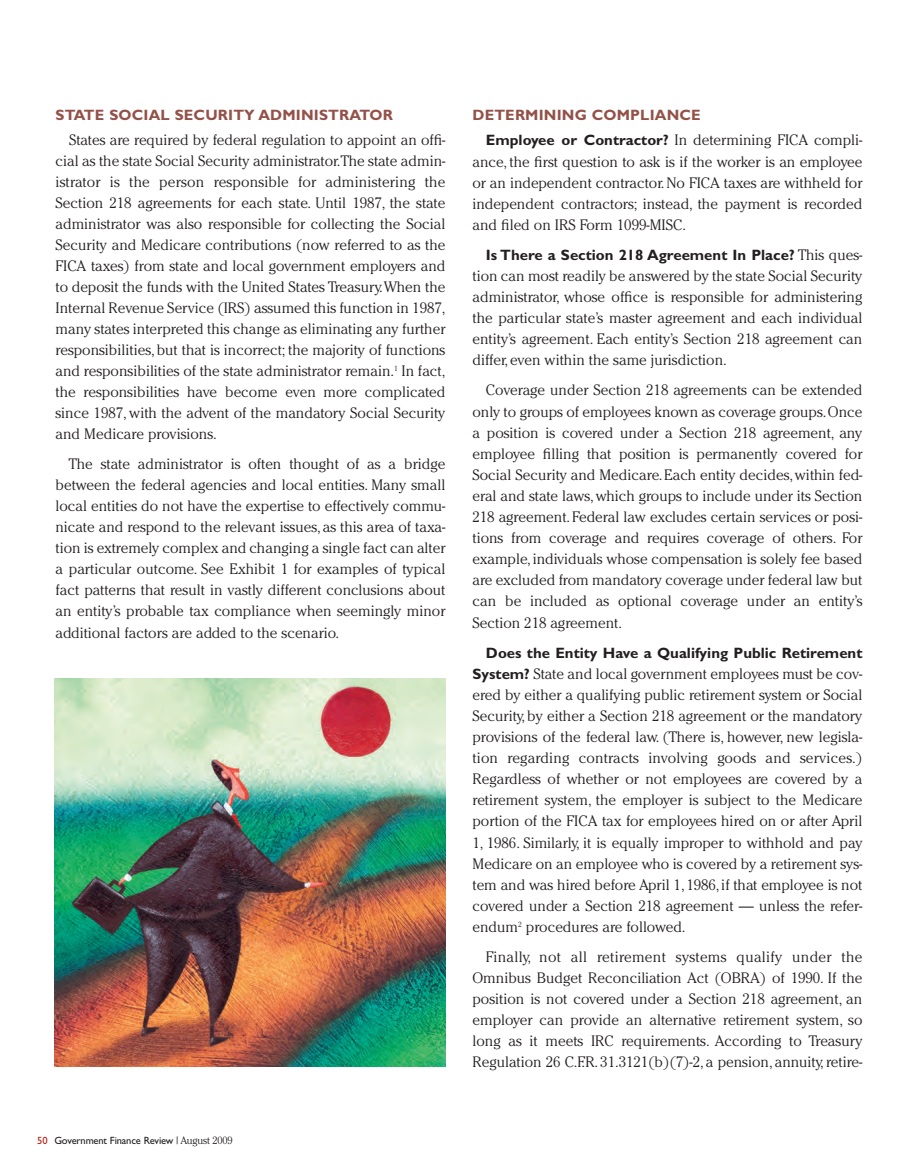
<style>
.page{position:relative;width:918px;height:1175px;background:#fff}
.page>*{position:absolute;margin:0;border:0;box-sizing:border-box;transform-origin:0 0}
.t1{font:300 15px/21.1px "Cheltenham";color:#231f20;text-align:justify}
.t2{font:700 15px "Gill Sans";color:#231f20}
.t3{font:700 15px "Gill Sans";letter-spacing:.01em;color:#935148}
.t4{font:10.5px "Gill Sans";letter-spacing:-.015em;color:#231f20}
.s1{color:#b41d15}
.s2{font-family:"Cheltenham";font-weight:300}
.s3{font-family:"Gill Sans";font-weight:700}
</style>
<div class="page">
<img style="left:54px;top:678px;width:392px;height:388px">
<p class="t3" style="left:56px;top:109px;width:339px">STATE SOCIAL SECURITY ADMINISTRATOR</p>
<p class="t1" style="left:55px;top:131px;width:392px;text-indent:14px">States are required by federal regulation to appoint an offi&shy;cial as the state Social Security administrator.The state admin&shy;istrator is the person responsible for administering the Section 218 agreements for each state. Until 1987, the state administrator was also responsible for collecting the Social Security and Medicare contributions (now referred to as the FICA taxes) from state and local government employers and to deposit the funds with the United States Treasury.When the Internal Revenue Service (IRS) assumed this function in 1987, many states interpreted this change as eliminating any further responsibilities, but that is incorrect; the majority of functions and responsibilities of the state administrator remain.<sup>1</sup> In fact, the responsibilities have become even more complicated since 1987, with the advent of the mandatory Social Security and Medicare provisions.</p>
<p class="t1" style="left:55px;top:455px;width:392px;text-indent:14px">The state administrator is often thought of as a bridge between the federal agencies and local entities. Many small local entities do not have the expertise to effectively commu&shy;nicate and respond to the relevant issues, as this area of taxa&shy;tion is extremely complex and changing a single fact can alter a particular outcome. See Exhibit 1 for examples of typical fact patterns that result in vastly different conclusions about an entity’s probable tax compliance when seemingly minor additional factors are added to the scenario.</p>
<p class="t4" style="left:37px;top:1136px;width:197px"><span class="s1">50</span> Government Finance Review <span class="s2">| August 2009</span></p>
<p class="t3" style="left:472px;top:110px;width:230px">DETERMINING COMPLIANCE</p>
<p class="t1" style="left:472px;top:131px;width:392px;text-indent:14px"><span class="s3">Employee or Contractor?</span> In determining FICA compli&shy;ance, the first question to ask is if the worker is an employee or an independent contractor. No FICA taxes are withheld for independent contractors; instead, the payment is recorded and filed on IRS Form 1099-MISC.</p>
<p class="t2" style="left:486px;top:250px;width:378px">Is There a Section 218 Agreement In Place? <span class="s2">This ques-</span></p>
<p class="t1" style="left:472px;top:267px;width:391px">tion can most readily be answered by the state Social Security administrator, whose office is responsible for administering the particular state’s master agreement and each individual entity’s agreement. Each entity’s Section 218 agreement can differ, even within the same jurisdiction.</p>
<p class="t1" style="left:472px;top:381px;width:392px;text-indent:14px">Coverage under Section 218 agreements can be extended only to groups of employees known as coverage groups.Once a position is covered under a Section 218 agreement, any employee filling that position is permanently covered for Social Security and Medicare.Each entity decides,within fed&shy;eral and state laws,which groups to include under its Section 218 agreement. Federal law excludes certain services or posi&shy;tions from coverage and requires coverage of others. For example,individuals whose compensation is solely fee based are excluded from mandatory coverage under federal law but can be included as optional coverage under an entity’s Section 218 agreement.</p>
<p class="t2" style="left:486px;top:647px;width:378px">Does the Entity Have a Qualifying Public Retirement</p>
<p class="t1" style="left:472px;top:664px;width:392px"><span class="s3">System?</span> State and local government employees must be cov&shy;ered by either a qualifying public retirement system or Social Security, by either a Section 218 agreement or the mandatory provisions of the federal law. (There is, however, new legisla&shy;tion regarding contracts involving goods and services.)<br>Regardless of whether or not employees are covered by a retirement system, the employer is subject to the Medicare portion of the FICA tax for employees hired on or after April 1, 1986. Similarly, it is equally improper to withhold and pay Medicare on an employee who is covered by a retirement sys&shy;tem and was hired before April 1,1986,if that employee is not covered under a Section 218 agreement — unless the refer&shy;endum<sup>2</sup> procedures are followed.</p>
<p class="t1" style="left:472px;top:947px;width:392px;text-indent:14px">Finally, not all retirement systems qualify under the Omnibus Budget Reconciliation Act (OBRA) of 1990. If the position is not covered under a Section 218 agreement, an employer can provide an alternative retirement system, so long as it meets IRC requirements. According to Treasury Regulation 26 C.F.R. 31.3121(b)(7)-2, a pension, annuity, retire-</p>
</div>
